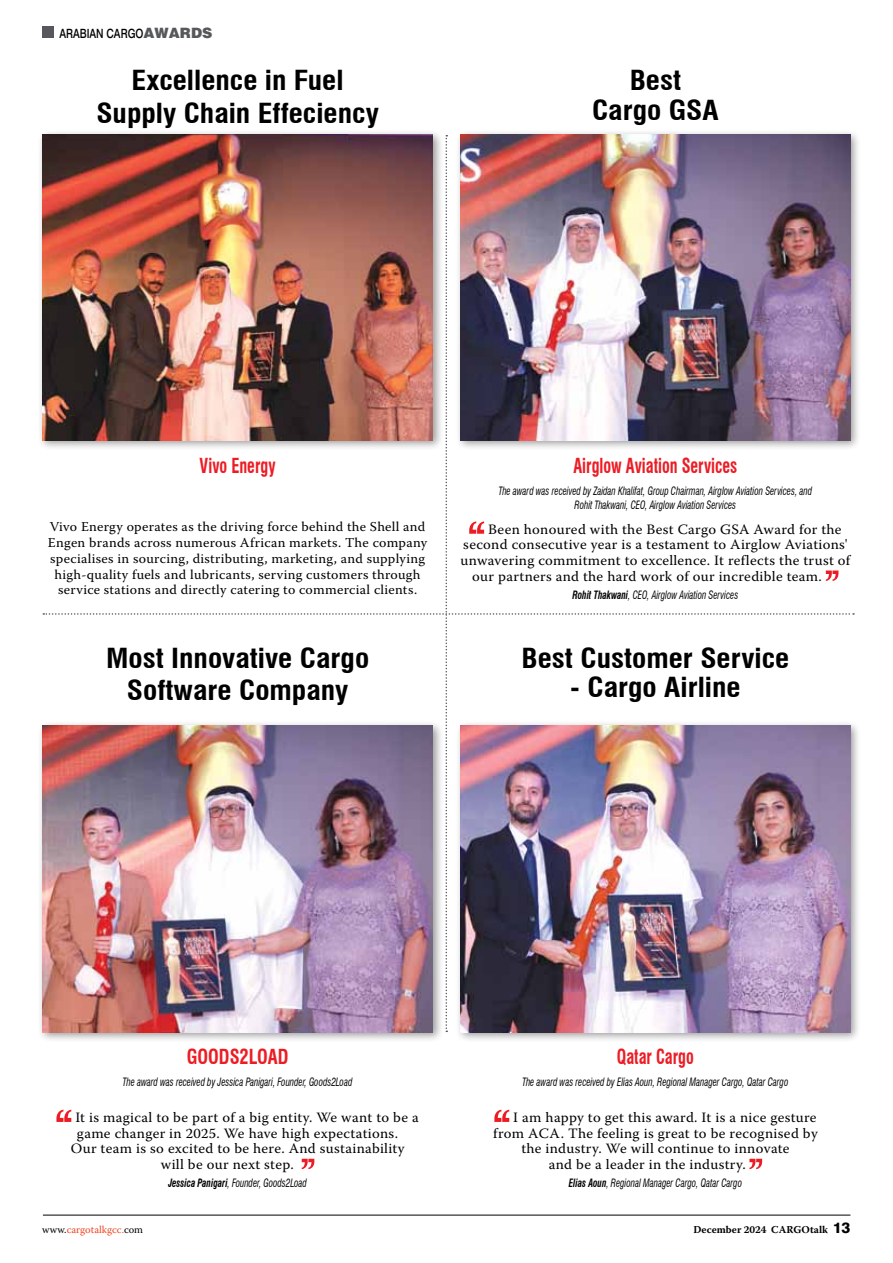
<style>
.page{position:relative;width:893px;height:1263px;background:#fff}
.page>*{position:absolute;margin:0;border:0;box-sizing:border-box;transform-origin:0 0}
.t1{font:700 condensed 27px/32.4px "Swiss 721 BT";color:#000;text-align:center;scale:1.1 1}
.t2{font:700 condensed 20.25px "Swiss 721 BT";color:#ed1c24;scale:.8 1}
.t3{font:700 condensed 20.25px "Swiss 721 BT";color:#ed1c24;scale:.9 1}
.t4{font:14.25px "Warnock Pro";letter-spacing:.02em;color:#000}
.t5{font:13.5px/15.8px "Warnock Pro";letter-spacing:.02em;color:#000;text-align:center}
.t6{font:500 12.75px "Swiss 721 BT";color:#000;scale:.8 1}
.t7{font:italic condensed 11.25px/13.5px "Swiss 721 BT";color:#000;text-align:center;scale:.8 1}
.t8{font:700 10.5px "Warnock Pro";letter-spacing:.005em;color:#000}
.t9{font:10.5px "Warnock Pro";color:#ef4622}
.s1{font-family:"Helv";font-weight:900;font-size:14.25px;color:#57585b}
.s2{font-weight:700}
.s3{color:#000}
.s4{font-family:"Swiss 721 BT";font-weight:800;font-size:15px}
</style>
<div class="page">
<hr style="left:43px;top:1215px;width:807px;height:1px;background:#000">
<div style="left:42px;top:27px;width:12px;height:11px;background:#57585b"></div>
<div style="left:37px;top:129px;width:407px;height:322px;background:#000;opacity:.4"></div>
<div style="left:455px;top:129px;width:407px;height:322px;background:#000;opacity:.4"></div>
<div style="left:37px;top:721px;width:407px;height:322px;background:#000;opacity:.4"></div>
<div style="left:455px;top:721px;width:407px;height:322px;background:#000;opacity:.4"></div>
<svg style="left:56px;top:1110px;width:15px;height:12px"></svg>
<svg style="left:302px;top:1159px;width:12px;height:10px"></svg>
<svg style="left:494px;top:1110px;width:15px;height:12px"></svg>
<svg style="left:749px;top:1159px;width:13px;height:10px"></svg>
<img style="left:43px;top:135px;width:811px;height:897px">
<p class="t6" style="left:59px;top:26px;width:193px">ARABIAN CARGO<span class="s1">AWARDS</span></p>
<h1 class="t1" style="left:96px;top:64px;width:258px">Excellence in Fuel<br>Supply Chain Effeciency</h1>
<h1 class="t1" style="left:592px;top:66px;width:117px;line-height:29.4px">Best<br>Cargo GSA</h1>
<h2 class="t2" style="left:200px;top:454px;width:96px">Vivo Energy</h2>
<h2 class="t2" style="left:573px;top:454px;width:206px">Airglow Aviation Services</h2>
<p class="t7" style="left:499px;top:485px;width:393px">The award was received by Zaidan Khalifat, Group Chairman, Airglow Aviation Services, and<br>Rohit Thakwani, CEO, Airglow Aviation Services</p>
<p class="t5" style="left:48px;top:519px;width:381px">Vivo Energy operates as the driving force behind the Shell and Engen brands across numerous African markets. The company specialises in sourcing, distributing, marketing, and supplying high-quality fuels and lubricants, serving customers through service stations and directly catering to commercial clients.</p>
<p class="t4" style="left:488px;top:520px;width:355px">Been honoured with the Best Cargo GSA Award for the</p>
<p class="t4" style="left:463px;top:536px;width:386px">second consecutive year is a testament to Airglow Aviations'</p>
<p class="t4" style="left:460px;top:552px;width:391px">unwavering commitment to excellence. It reflects the trust of</p>
<p class="t4" style="left:472px;top:568px;width:351px">our partners and the hard work of our incredible team.</p>
<p class="t7" style="left:572px;top:588px;width:209px"><span class="s2">Rohit Thakwani</span>, CEO, Airglow Aviation Services</p>
<h1 class="t1" style="left:106px;top:642px;width:241px">Most Innovative Cargo<br>Software Company</h1>
<h1 class="t1" style="left:522px;top:642px;width:245px">Best Customer Service</h1>
<h1 class="t1" style="left:570px;top:671px;width:156px">- Cargo Airline</h1>
<h2 class="t3" style="left:187px;top:1044px;width:102px">Goods2Load</h2>
<p class="t7" style="left:123px;top:1075px;width:288px">The award was received by Jessica Panigari, Founder, Goods2Load</p>
<p class="t4" style="left:75px;top:1109px;width:345px">It is magical to be part of a big entity. We want to be a</p>
<p class="t4" style="left:77px;top:1124px;width:323px">game changer in 2025. We have high expectations.</p>
<p class="t4" style="left:71px;top:1140px;width:335px">Our team is so excited to be here. And sustainability</p>
<p class="t4" style="left:161px;top:1156px;width:135px">will be our next step.</p>
<p class="t7" style="left:168px;top:1176px;width:175px"><span class="s2">Jessica Panigari</span>, Founder, Goods2Load</p>
<h2 class="t2" style="left:617px;top:1044px;width:98px">Qatar Cargo</h2>
<p class="t7" style="left:522px;top:1075px;width:334px">The award was received by Elias Aoun, Regional Manager Cargo, Qatar Cargo</p>
<p class="t4" style="left:513px;top:1109px;width:305px">I am happy to get this award. It is a nice gesture</p>
<p class="t4" style="left:493px;top:1124px;width:326px">from ACA. The feeling is great to be recognised by</p>
<p class="t4" style="left:521px;top:1140px;width:270px">the industry. We will continue to innovate</p>
<p class="t4" style="left:549px;top:1156px;width:199px">and be a leader in the industry.</p>
<p class="t7" style="left:569px;top:1176px;width:218px"><span class="s2">Elias Aoun</span>, Regional Manager Cargo, Qatar Cargo</p>
<p class="t9" style="left:42px;top:1223px;width:103px"><span class="s3">www.</span>cargotalkgcc.<span class="s3">com</span></p>
<p class="t8" style="left:693px;top:1223px;width:159px">December 2024 CARGOtalk <span class="s4">13</span></p>
</div>
